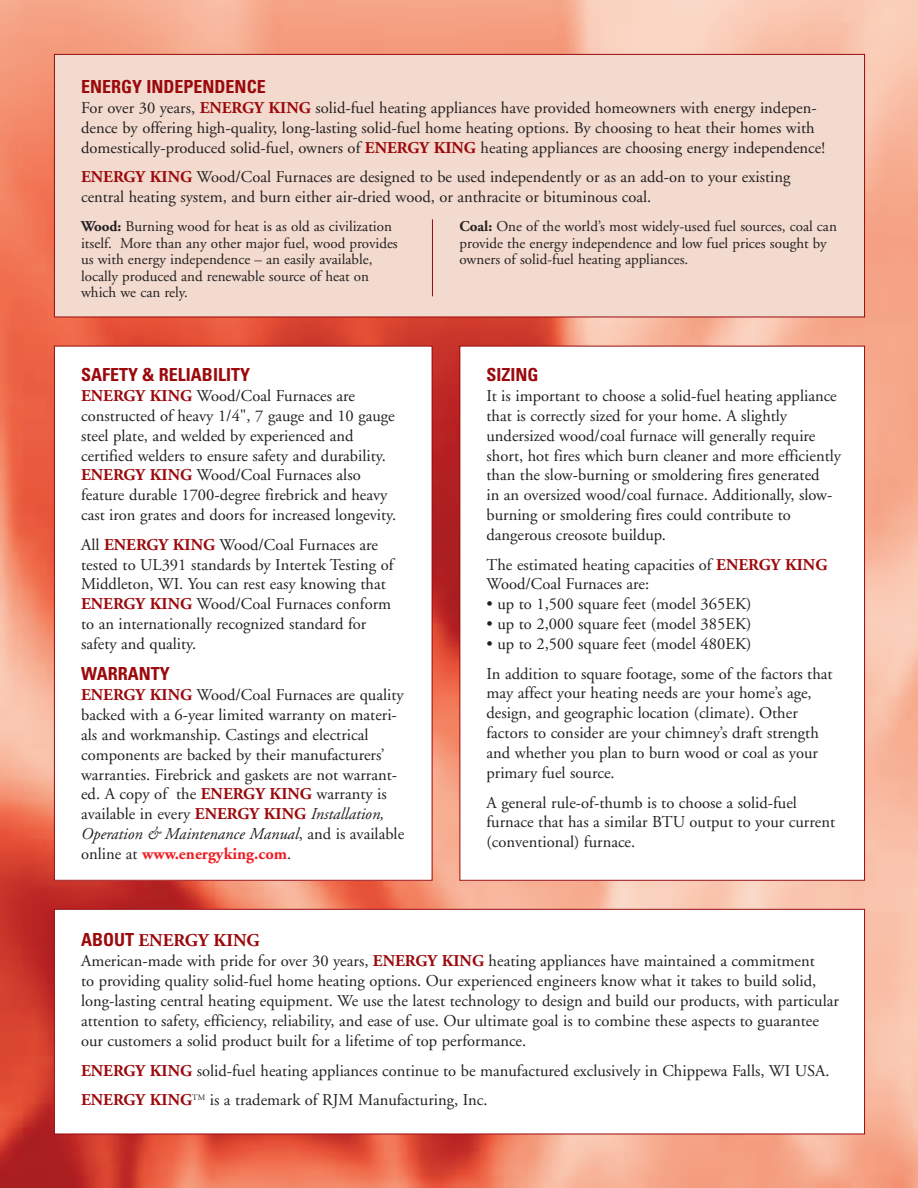
<style>
.page{position:relative;width:918px;height:1188px;background:#fff}
.page>*{position:absolute;margin:0;border:0;box-sizing:border-box;transform-origin:0 0}
.t1{font:700 condensed 18px "Univers";color:#9b090c}
.t2{font:700 18px "Adobe Garamond";color:#9b090c}
.t3{font:16.5px/19.8px "Adobe Garamond";color:#231f20}
.t4{font:15px/16.5px "Adobe Garamond";color:#231f20}
.s1{font-weight:700;color:#9b090c}
.s2{font-weight:700}
.s3{font-style:italic}
.s4{font-weight:700;color:#ee1e24}
.s5{font-family:"Univers";font-stretch:condensed}
</style>
<div class="page">
<img style="left:0;top:0;width:917px;height:1188px">
<div style="left:459px;top:346px;width:405px;height:534px;background:#fff"></div>
<div style="left:54px;top:909px;width:810px;height:225px;background:#fff"></div>
<div style="left:54px;top:909px;width:810px;height:225px;border:1px solid #9b090c"></div>
<div style="left:54px;top:346px;width:378px;height:534px;background:#fff"></div>
<div style="left:54px;top:54px;width:810px;height:263px;background:#f2dace"></div>
<div style="left:54px;top:54px;width:810px;height:263px;border:1px solid #9b090c"></div>
<hr style="left:432px;top:219px;width:1px;height:77px;background:#9b090c">
<p class="t1" style="left:81px;top:79px;width:186px">ENERGY INDEPENDENCE</p>
<p class="t3" style="left:81px;top:99px;width:745px">For over 30 years, <span class="s1">ENERGY KING</span> solid-fuel heating appliances have provided homeowners with energy indepen&shy;dence by offering high-quality, long-lasting solid-fuel home heating options. By choosing to heat their homes with domestically-produced solid-fuel, owners of <span class="s1">ENERGY KING</span> heating appliances are choosing energy independence!</p>
<p class="t3" style="left:81px;top:169px;width:710px"><span class="s1">ENERGY KING</span> Wood/Coal Furnaces are designed to be used independently or as an add-on to your existing central heating system, and burn either air-dried wood, or anthracite or bituminous coal.</p>
<p class="t4" style="left:81px;top:219px;width:318px"><span class="s2">Wood:</span> Burning wood for heat is as old as civilization itself. More than any other major fuel, wood provides us with energy independence – an easily available, locally produced and renewable source of heat on which we can rely.</p>
<p class="t4" style="left:459px;top:219px;width:379px"><span class="s2">Coal:</span> One of the world’s most widely-used fuel sources, coal can provide the energy independence and low fuel prices sought by owners of solid-fuel heating appliances.</p>
<p class="t1" style="left:81px;top:367px;width:170px">SAFETY &amp; RELIABILITY</p>
<p class="t3" style="left:81px;top:387px;width:316px"><span class="s1">ENERGY KING</span> Wood/Coal Furnaces are constructed of heavy 1/4", 7 gauge and 10 gauge steel plate, and welded by experienced and certified welders to ensure safety and durability.<br><span class="s1">ENERGY KING</span> Wood/Coal Furnaces also feature durable 1700-degree firebrick and heavy cast iron grates and doors for increased longevity.</p>
<p class="t3" style="left:81px;top:536px;width:314px">All <span class="s1">ENERGY KING</span> Wood/Coal Furnaces are tested to UL391 standards by Intertek Testing of Middleton, WI. You can rest easy knowing that <span class="s1">ENERGY KING</span> Wood/Coal Furnaces conform to an internationally recognized standard for safety and quality.</p>
<p class="t1" style="left:81px;top:667px;width:90px">WARRANTY</p>
<p class="t3" style="left:81px;top:686px;width:324px"><span class="s1">ENERGY KING</span> Wood/Coal Furnaces are quality backed with a 6-year limited warranty on materi&shy;als and workmanship. Castings and electrical components are backed by their manufacturers’ warranties. Firebrick and gaskets are not warrant&shy;ed. A copy of the <span class="s1">ENERGY KING</span> warranty is available in every <span class="s1">ENERGY KING</span> <span class="s3">Installation, Operation &amp; Maintenance Manual</span>, and is available online at <span class="s4">www.energyking.com</span>.</p>
<p class="t1" style="left:486px;top:367px;width:54px">SIZING</p>
<p class="t3" style="left:486px;top:387px;width:356px">It is important to choose a solid-fuel heating appliance that is correctly sized for your home. A slightly undersized wood/coal furnace will generally require short, hot fires which burn cleaner and more efficiently than the slow-burning or smoldering fires generated<br>in an oversized wood/coal furnace. Additionally, slow&shy;burning or smoldering fires could contribute to dangerous creosote buildup.</p>
<p class="t3" style="left:486px;top:556px;width:342px">The estimated heating capacities of <span class="s1">ENERGY KING<br></span>Wood/Coal Furnaces are:</p>
<p class="t3" style="left:486px;top:595px;width:266px">• up to 1,500 square feet (model 365EK)</p>
<p class="t3" style="left:486px;top:615px;width:266px">• up to 2,000 square feet (model 385EK)</p>
<p class="t3" style="left:486px;top:630px;width:347px;line-height:29.8px">• up to 2,500 square feet (model 480EK)<br>In addition to square footage, some of the factors that</p>
<p class="t3" style="left:486px;top:685px;width:334px">may affect your heating needs are your home’s age, design, and geographic location (climate). Other factors to consider are your chimney’s draft strength and whether you plan to burn wood or coal as your primary fuel source.</p>
<p class="t3" style="left:486px;top:794px;width:350px">A general rule-of-thumb is to choose a solid-fuel furnace that has a similar BTU output to your current (conventional) furnace.</p>
<p class="t2" style="left:81px;top:933px;width:180px"><span class="s5">ABOUT</span> ENERGY KING</p>
<p class="t3" style="left:81px;top:952px;width:759px">American-made with pride for over 30 years, <span class="s1">ENERGY KING</span> heating appliances have maintained a commitment<br>to providing quality solid-fuel home heating options. Our experienced engineers know what it takes to build solid, long-lasting central heating equipment. We use the latest technology to design and build our products, with particular attention to safety, efficiency, reliability, and ease of use. Our ultimate goal is to combine these aspects to guarantee our customers a solid product built for a lifetime of top performance.</p>
<p class="t3" style="left:81px;top:1056px;width:749px;line-height:29.8px"><span class="s1">ENERGY KING</span> solid-fuel heating appliances continue to be manufactured exclusively in Chippewa Falls, WI USA.<br><span class="s1">ENERGY KING</span><sup>TM</sup> is a trademark of RJM Manufacturing, Inc.</p>
</div>
